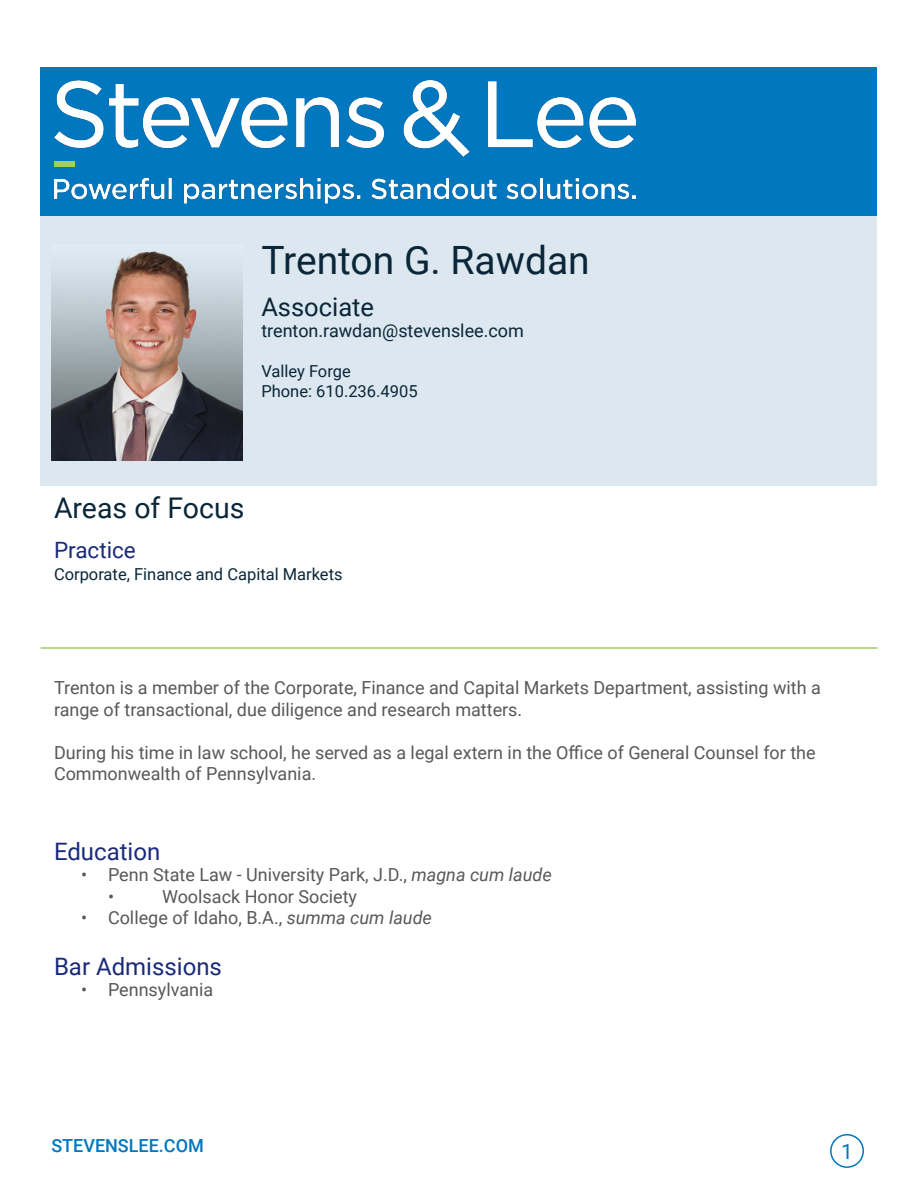
<style>
.page{position:relative;width:918px;height:1188px;background:#fff}
.page>*{position:absolute;margin:0;border:0;box-sizing:border-box;transform-origin:0 0}
.t1{font:39px "Roboto";color:#0a2639}
.t2{font:28.5px "Roboto";color:#0a2639}
.t3{font:25.5px "Roboto";color:#0a2639}
.t4{font:24px "Roboto";color:#1a2a7a}
.t5{font:22.5px "Roboto";color:#1a2a7a}
.t6{font:21px "Roboto";color:#0077bf}
.t7{font:18px/21.6px "Roboto";color:#57585a}
.t8{font:18px "Roboto";color:#0a2639}
.t9{font:500 18px "Roboto";color:#0077bf}
.t10{font:16.5px/19.8px "Roboto";color:#0a2639}
.s1{font-style:italic}
</style>
<div class="page">
<div style="left:830px;top:1134px;width:34px;height:34px;border:2px solid #0077bf;border-radius:50%"></div>
<div style="left:40px;top:68px;width:838px;height:148px;background:#0077bf"></div>
<img style="left:54px;top:80px;width:582px;height:124px">
<div style="left:40px;top:216px;width:838px;height:270px;background:#dce7ef"></div>
<div style="left:54px;top:161px;width:21px;height:5px;background:#a2cf5f"></div>
<hr style="left:40px;top:647px;width:838px;height:2px;background:#a2cf5f">
<img style="left:52px;top:251px;width:191px;height:209px">
<p class="t1" style="left:261px;top:233px;width:330px">Trenton G. Rawdan</p>
<p class="t3" style="left:261px;top:289px;width:114px">Associate</p>
<p class="t8" style="left:261px;top:318px;width:264px">trenton.rawdan@stevenslee.com</p>
<p class="t10" style="left:261px;top:361px;width:158px">Valley Forge<br>Phone: 610.236.4905</p>
<p class="t2" style="left:54px;top:488px;width:192px">Areas of Focus</p>
<p class="t5" style="left:54px;top:535px;width:83px">Practice</p>
<p class="t10" style="left:54px;top:564px;width:290px">Corporate, Finance and Capital Markets</p>
<p class="t7" style="left:54px;top:676px;width:768px">Trenton is a member of the Corporate, Finance and Capital Markets Department, assisting with a range of transactional, due diligence and research matters.</p>
<p class="t7" style="left:54px;top:741px;width:763px">During his time in law school, he served as a legal extern in the Office of General Counsel for the<br>Commonwealth of Pennsylvania.</p>
<p class="t4" style="left:54px;top:834px;width:108px">Education</p>
<p class="t7" style="left:81px;top:863px;width:472px">• Penn State Law - University Park, J.D., <span class="s1">magna cum laude</span></p>
<p class="t7" style="left:108px;top:885px;width:8px">•</p>
<p class="t7" style="left:162px;top:885px;width:197px">Woolsack Honor Society</p>
<p class="t7" style="left:81px;top:906px;width:352px">• College of Idaho, B.A., <span class="s1">summa cum laude</span></p>
<p class="t4" style="left:54px;top:949px;width:170px">Bar Admissions</p>
<p class="t7" style="left:81px;top:978px;width:134px">• Pennsylvania</p>
<p class="t9" style="left:51px;top:1133px;width:154px">STEVENSLEE.COM</p>
<p class="t6" style="left:841px;top:1137px;width:13px">1</p>
</div>
